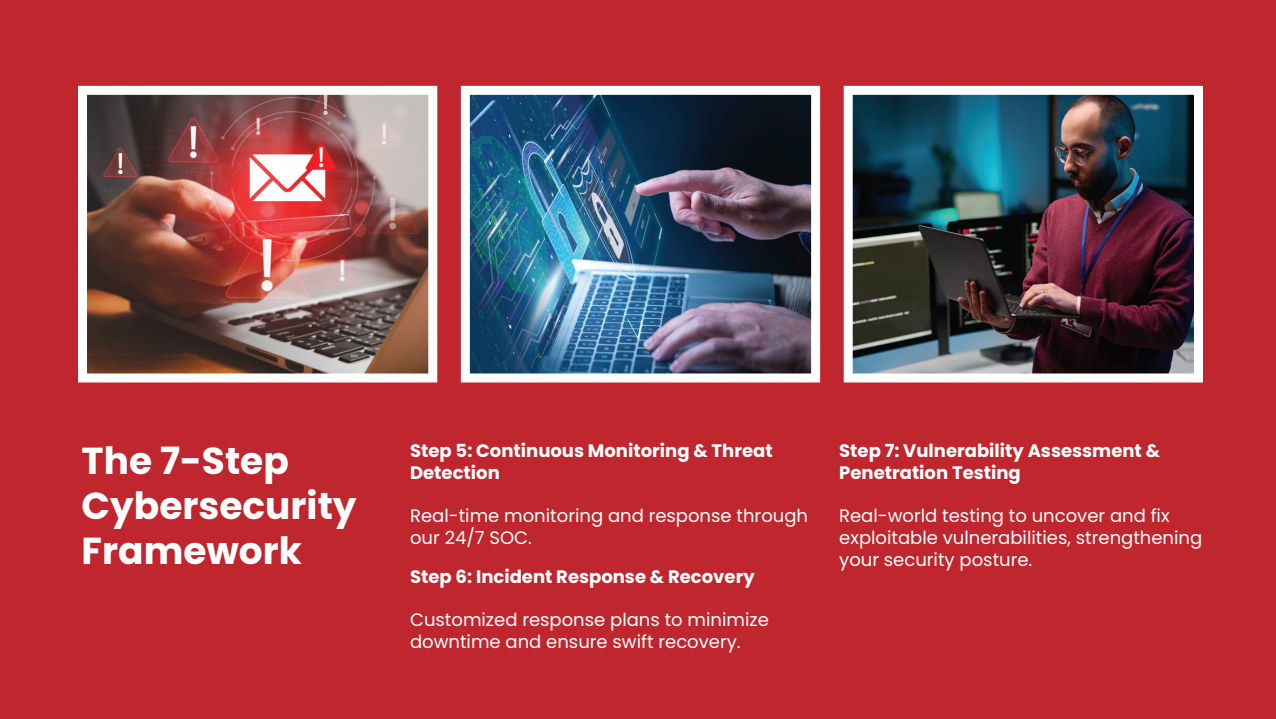
<style>
.page{position:relative;width:1276px;height:719px;background:#fff}
.page>*{position:absolute;margin:0;border:0;box-sizing:border-box;transform-origin:0 0}
.t1{font:700 37.5px/45px "Poppins";color:#fff}
.t2{font:18px/21.6px "Poppins";color:#fff}
.t3{font:700 18px/21.6px "Poppins";color:#fff}
</style>
<div class="page">
<div style="left:0;top:0;width:1276px;height:718px;background:#c0262d"></div>
<img style="left:853px;top:96px;width:340px;height:276px">
<div style="left:843px;top:86px;width:360px;height:296px;border:9px solid #fff"></div>
<img style="left:471px;top:96px;width:339px;height:276px">
<div style="left:461px;top:86px;width:359px;height:296px;border:9px solid #fff"></div>
<img style="left:88px;top:96px;width:339px;height:276px">
<div style="left:78px;top:86px;width:359px;height:296px;border:9px solid #fff"></div>
<h1 class="t1" style="left:82px;top:438px;width:276px">The 7-Step<br>Cybersecurity<br>Framework</h1>
<p class="t3" style="left:410px;top:440px;width:364px">Step 5: Continuous Monitoring &amp; Threat<br>Detection</p>
<p class="t2" style="left:410px;top:505px;width:399px">Real-time monitoring and response through our 24/7 SOC.</p>
<p class="t3" style="left:410px;top:566px;width:346px">Step 6: Incident Response &amp; Recovery</p>
<p class="t2" style="left:410px;top:609px;width:360px">Customized response plans to minimize downtime and ensure swift recovery.</p>
<p class="t3" style="left:839px;top:440px;width:322px">Step 7: Vulnerability Assessment &amp;<br>Penetration Testing</p>
<p class="t2" style="left:839px;top:505px;width:364px">Real-world testing to uncover and fix exploitable vulnerabilities, strengthening your security posture.</p>
</div>
